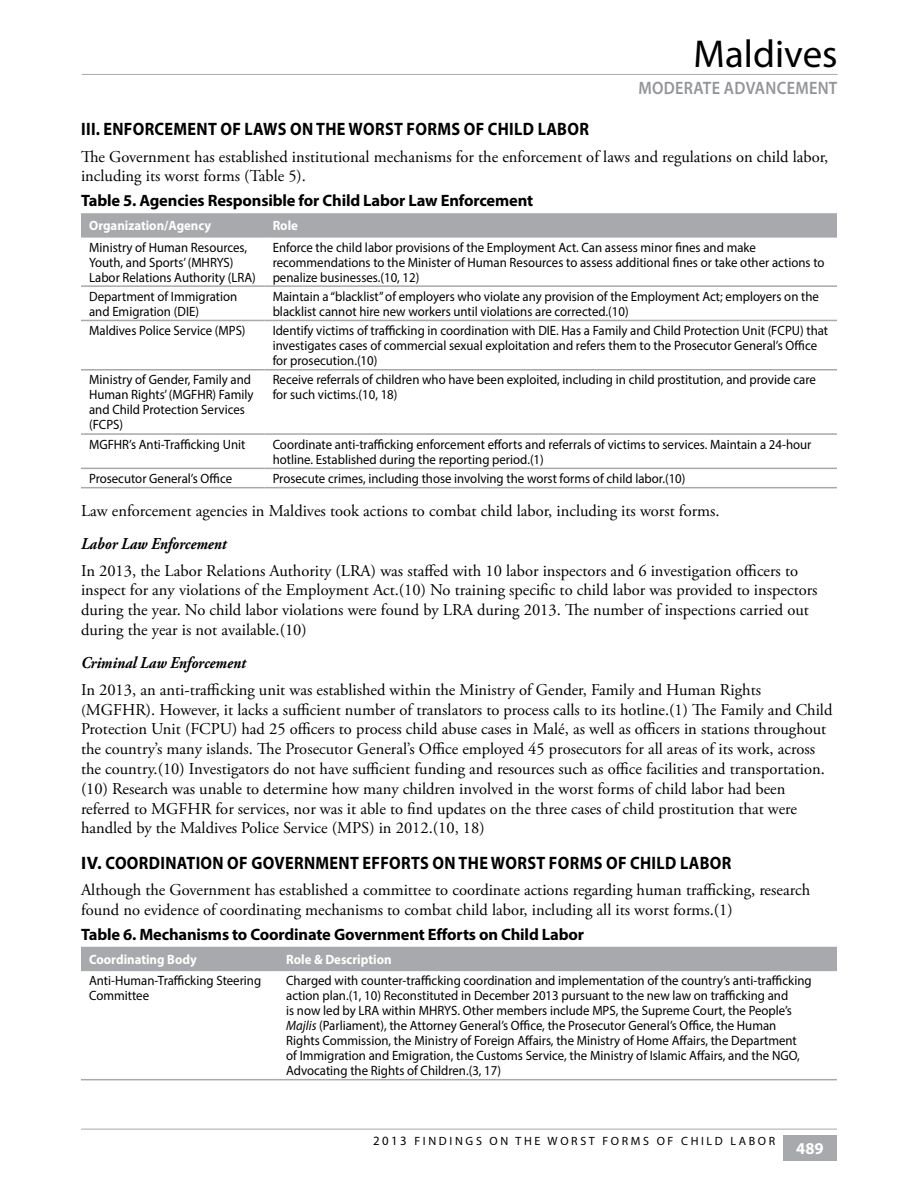
<style>
.page{position:relative;width:918px;height:1188px;background:#fff}
.page>*{position:absolute;margin:0;border:0;box-sizing:border-box;transform-origin:0 0}
.t1{font:39px "Myriad Pro";color:#000}
.H1-MAIN_HEADS{font:700 18px "Myriad Pro";letter-spacing:.02em;color:#000}
.H1-MAIN_HEADS-2{font:700 18px "Myriad Pro";letter-spacing:.02em;color:#000;scale:.9 1}
.t2{font:600 18px "Myriad Pro";letter-spacing:.02em;color:#939598;scale:.9 1}
.Footnote_Text_single{font:16.5px/19.8px "Adobe Garamond Pro";color:#000}
.TABLE_TITLES{font:700 16.5px "Myriad Pro";letter-spacing:-.01em;color:#000}
.H2-SUBHEADS{font:italic 700 16.5px "Adobe Garamond Pro";color:#000;scale:.9 1}
.t3{font:700 16.5px "Myriad Pro";color:#fff}
.TABLE_TEXT{font:13.5px/15px "Myriad Pro";color:#000;scale:.95 1}
.TABLE_TEXT-2{font:700 13.5px "Myriad Pro";color:#fff;scale:.95 1}
.t4{font:12px "Myriad Pro";letter-spacing:.22em;color:#000}
.s1{font-size:15px}
.s2{font-style:italic}
.s3{font-size:12.75px}
</style>
<div class="page">
<hr style="left:82px;top:74px;width:756px;height:1px;background:#a7a9ac">
<div style="left:783px;top:1136px;width:54px;height:25px;background:#a7a9ac"></div>
<hr style="left:81px;top:1129px;width:756px;height:1px;background:#a7a9ac">
<div style="left:81px;top:213px;width:756px;height:23px;background:#a7a9ac"></div>
<hr style="left:81px;top:236px;width:184px;height:2px;background:#a7a9ac">
<hr style="left:265px;top:236px;width:572px;height:2px;background:#a7a9ac">
<hr style="left:81px;top:285px;width:184px;height:2px;background:#a7a9ac">
<hr style="left:265px;top:285px;width:572px;height:2px;background:#a7a9ac">
<hr style="left:81px;top:320px;width:184px;height:1px;background:#a7a9ac">
<hr style="left:265px;top:320px;width:572px;height:1px;background:#a7a9ac">
<hr style="left:81px;top:369px;width:184px;height:2px;background:#a7a9ac">
<hr style="left:265px;top:369px;width:572px;height:2px;background:#a7a9ac">
<hr style="left:81px;top:433px;width:184px;height:2px;background:#a7a9ac">
<hr style="left:265px;top:433px;width:572px;height:2px;background:#a7a9ac">
<hr style="left:81px;top:468px;width:184px;height:1px;background:#a7a9ac">
<hr style="left:265px;top:468px;width:572px;height:1px;background:#a7a9ac">
<hr style="left:81px;top:487px;width:184px;height:1px;background:#a7a9ac">
<hr style="left:265px;top:487px;width:572px;height:1px;background:#a7a9ac">
<div style="left:81px;top:947px;width:756px;height:23px;background:#a7a9ac"></div>
<hr style="left:81px;top:970px;width:197px;height:1px;background:#a7a9ac">
<hr style="left:278px;top:970px;width:559px;height:1px;background:#a7a9ac">
<hr style="left:81px;top:1079px;width:197px;height:1px;background:#a7a9ac">
<hr style="left:278px;top:1079px;width:559px;height:1px;background:#a7a9ac">
<h1 class="t1" style="left:694px;top:30px;width:146px">Maldives</h1>
<h2 class="t2" style="left:638px;top:77px;width:223px">MODERATE ADVANCEMENT</h2>
<h2 class="H1-MAIN_HEADS-2" style="left:81px;top:117px;width:566px">III. ENFORCEMENT OF LAWS ON THE WORST FORMS OF CHILD LABOR</h2>
<p class="Footnote_Text_single" style="left:81px;top:147px;width:749px">The Government has established institutional mechanisms for the enforcement of laws and regulations on child labor, including its worst forms (Table 5).</p>
<h4 class="TABLE_TITLES" style="left:81px;top:190px;width:454px">Table 5. Agencies Responsible for Child Labor Law Enforcement</h4>
<p class="TABLE_TEXT-2" style="left:89px;top:217px;width:130px">Organization/Agency</p>
<p class="TABLE_TEXT-2" style="left:273px;top:217px;width:28px">Role</p>
<p class="TABLE_TEXT" style="left:89px;top:239px;width:177px">Ministry of Human Resources,<br>Youth, and Sports’ (MHRYS)<br>Labor Relations Authority (LRA)</p>
<p class="TABLE_TEXT" style="left:273px;top:239px;width:582px">Enforce the child labor provisions of the Employment Act. Can assess minor fines and make recommendations to the Minister of Human Resources to assess additional fines or take other actions to penalize businesses.(10, 12)</p>
<p class="TABLE_TEXT" style="left:89px;top:289px;width:158px">Department of Immigration and Emigration (DIE)</p>
<p class="TABLE_TEXT" style="left:273px;top:289px;width:577px">Maintain a “blacklist” of employers who violate any provision of the Employment Act; employers on the blacklist cannot hire new workers until violations are corrected.(10)</p>
<p class="TABLE_TEXT" style="left:89px;top:323px;width:166px">Maldives Police Service (MPS)</p>
<p class="TABLE_TEXT" style="left:273px;top:323px;width:586px">Identify victims of trafficking in coordination with DIE. Has a Family and Child Protection Unit (FCPU) that investigates cases of commercial sexual exploitation and refers them to the Prosecutor General’s Office for prosecution.(10)</p>
<p class="TABLE_TEXT" style="left:89px;top:372px;width:175px">Ministry of Gender, Family and<br>Human Rights’ (MGFHR) Family and Child Protection Services (FCPS)</p>
<p class="TABLE_TEXT" style="left:273px;top:372px;width:573px">Receive referrals of children who have been exploited, including in child prostitution, and provide care for such victims.(10, 18)</p>
<p class="TABLE_TEXT" style="left:89px;top:437px;width:166px">MGFHR’s Anti-Trafficking Unit</p>
<p class="TABLE_TEXT" style="left:273px;top:437px;width:569px">Coordinate anti-trafficking enforcement efforts and referrals of victims to services. Maintain a 24-hour hotline. Established during the reporting period.(1)</p>
<p class="TABLE_TEXT" style="left:89px;top:471px;width:152px">Prosecutor General’s Office</p>
<p class="TABLE_TEXT" style="left:273px;top:471px;width:436px">Prosecute crimes, including those involving the worst forms of child labor.(10)</p>
<p class="Footnote_Text_single" style="left:81px;top:501px;width:640px">Law enforcement agencies in Maldives took actions to combat child labor, including its worst forms.</p>
<h3 class="H2-SUBHEADS" style="left:81px;top:534px;width:163px">Labor Law Enforcement</h3>
<p class="Footnote_Text_single" style="left:81px;top:561px;width:738px">In 2013, the Labor Relations Authority (LRA) was staffed with 10 labor inspectors and 6 investigation officers to inspect for any violations of the Employment Act.(10) No training specific to child labor was provided to inspectors during the year. No child labor violations were found by LRA during 2013. The number of inspections carried out during the year is not available.(10)</p>
<h3 class="H2-SUBHEADS" style="left:81px;top:654px;width:185px">Criminal Law Enforcement</h3>
<p class="Footnote_Text_single" style="left:81px;top:680px;width:753px">In 2013, an anti-trafficking unit was established within the Ministry of Gender, Family and Human Rights <span class="s1">(</span>MGFHR). However, it lacks a sufficient number of translators to process calls to its hotline.(1) The Family and Child Protection Unit (FCPU) had 25 officers to process child abuse cases in Malé, as well as officers in stations throughout the country’s many islands. The Prosecutor General’s Office employed 45 prosecutors for all areas of its work, across the country.(10) Investigators do not have sufficient funding and resources such as office facilities and transportation. (10) Research was unable to determine how many children involved in the worst forms of child labor had been referred to MGFHR for services, nor was it able to find updates on the three cases of child prostitution that were handled by the Maldives Police Service (MPS) in 2012.(10, 18)</p>
<h2 class="H1-MAIN_HEADS" style="left:81px;top:851px;width:652px">IV. COORDINATION OF GOVERNMENT EFFORTS ON THE WORST FORMS OF CHILD LABOR</h2>
<p class="Footnote_Text_single" style="left:81px;top:881px;width:731px">Although the Government has established a committee to coordinate actions regarding human trafficking, research found no evidence of coordinating mechanisms to combat child labor, including all its worst forms.(1)</p>
<h4 class="TABLE_TITLES" style="left:81px;top:924px;width:505px">Table 6. Mechanisms to Coordinate Government Efforts on Child Labor</h4>
<p class="TABLE_TEXT-2" style="left:89px;top:950px;width:115px">Coordinating Body</p>
<p class="TABLE_TEXT-2" style="left:286px;top:950px;width:112px">Role &amp; Description</p>
<p class="TABLE_TEXT" style="left:89px;top:973px;width:183px">Anti-Human-Trafficking Steering<br>Committee</p>
<p class="TABLE_TEXT" style="left:286px;top:973px;width:555px">Charged with counter-trafficking coordination and implementation of the country’s anti-trafficking action plan.(1, 10) Reconstituted in December 2013 pursuant to the new law on trafficking and<br>is now led by LRA within MHRYS. Other members include MPS, the Supreme Court, the People’s <span class="s2">Majlis</span> (Parliament), the Attorney General’s Office, the Prosecutor General’s Office, the Human Rights Commission, the Ministry of Foreign Affairs, the Ministry of Home Affairs, the Department<br>of Immigration and Emigration, the Customs Service, the Ministry of Islamic Affairs, and the NGO, Advocating the Rights of Children.(3, 17)</p>
<p class="t4" style="left:373px;top:1134px;width:404px"><span class="s3">2013</span> FINDINGS ON THE WORST FORMS OF CHILD LABOR</p>
<p class="t3" style="left:796px;top:1138px;width:29px">489</p>
</div>
